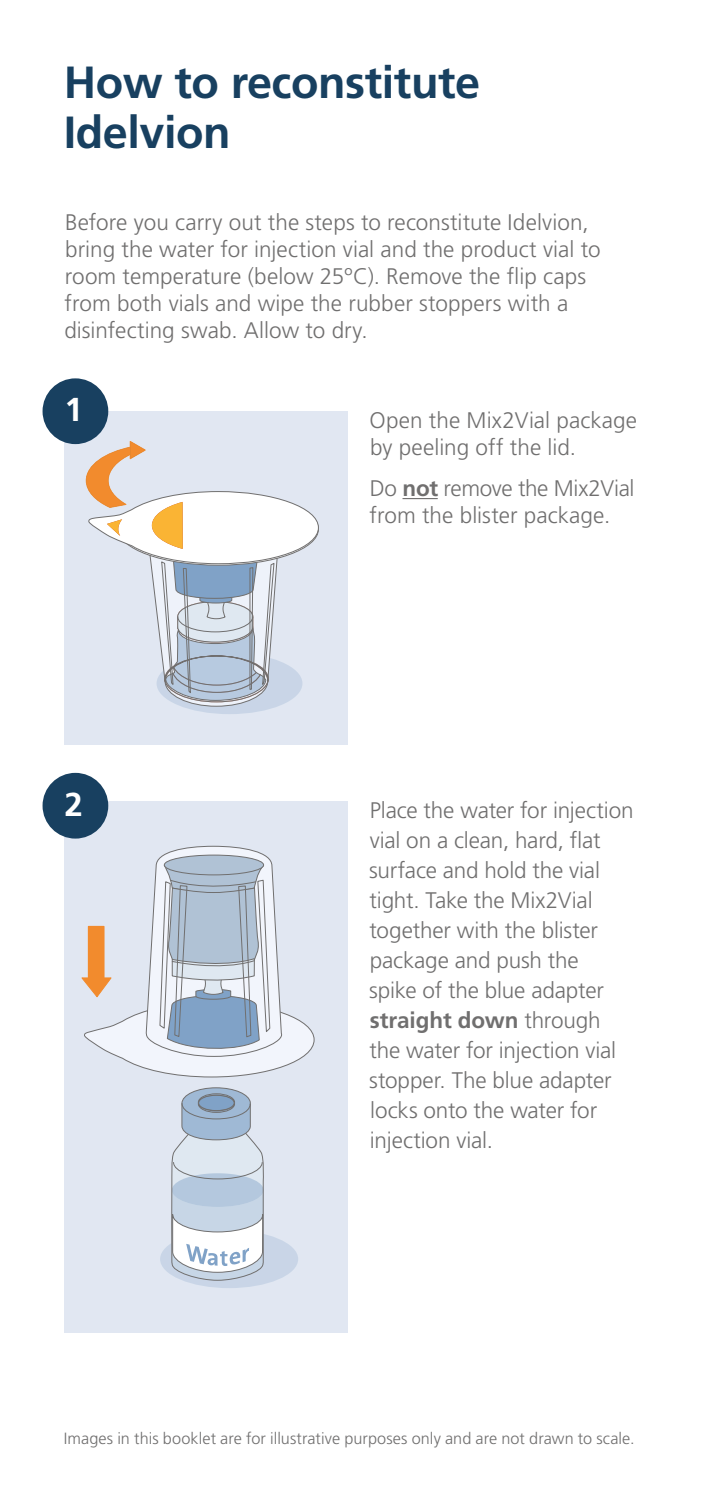
<style>
.page{position:relative;width:702px;height:1489px;background:#fff}
.page>*{position:absolute;margin:0;border:0;box-sizing:border-box;transform-origin:0 0}
.t1{font:700 45px/50px "Frutiger LT Pro";letter-spacing:-.01em;color:#184060}
.t2{font:700 33px "Frutiger LT Pro";color:#fff}
.t3{font:300 22.5px/30px "Frutiger LT Pro";letter-spacing:-.005em;color:#706f6f}
.t4{font:300 16.25px "Frutiger LT Pro";letter-spacing:.005em;color:#706f6f}
.s1{font-weight:700}
</style>
<div class="page">
<div style="left:64px;top:411px;width:283px;height:333px;background:#e1e7f2"></div>
<div style="left:156px;top:652px;width:146px;height:62px;background:#c9d5e7;border-radius:50%"></div>
<svg style="left:85px;top:440px;width:234px;height:267px"></svg>
<hr style="left:402px;top:498px;width:35px;height:1px;background:#706f6f">
<div style="left:43px;top:378px;width:65px;height:66px;background:#184060;border-radius:50%"></div>
<div style="left:64px;top:801px;width:283px;height:531px;background:#e1e7f2"></div>
<div style="left:160px;top:1229px;width:138px;height:58px;background:#c9d5e7;border-radius:50%"></div>
<svg style="left:170px;top:1087px;width:94px;height:193px"></svg>
<svg style="left:81px;top:845px;width:234px;height:232px"></svg>
<div style="left:43px;top:772px;width:65px;height:66px;background:#184060;border-radius:50%"></div>
<h1 class="t1" style="left:64px;top:58px;width:418px">How to reconstitute<br>Idelvion</h1>
<p class="t3" style="left:64px;top:208px;width:537px;line-height:27px">Before you carry out the steps to reconstitute Idelvion, bring the water for injection vial and the product vial to room temperature (below 25ºC). Remove the flip caps from both vials and wipe the rubber stoppers with a disinfecting swab. Allow to dry.</p>
<h2 class="t2" style="left:65px;top:390px;width:20px">1</h2>
<h2 class="t2" style="left:65px;top:784px;width:20px">2</h2>
<p class="t3" style="left:369px;top:407px;width:269px;line-height:27px">Open the Mix2Vial package by peeling off the lid.</p>
<p class="t3" style="left:369px;top:475px;width:266px;line-height:27px">Do <span class="s1">not</span> remove the Mix2Vial from the blister package.</p>
<p class="t3" style="left:369px;top:795px;width:266px">Place the water for injection vial on a clean, hard, flat surface and hold the vial tight. Take the Mix2Vial together with the blister package and push the<br>spike of the blue adapter <span class="s1">straight down</span> through the water for injection vial stopper. The blue adapter locks onto the water for injection vial.</p>
<p class="t4" style="left:64px;top:1429px;width:572px">Images in this booklet are for illustrative purposes only and are not drawn to scale.</p>
</div>
